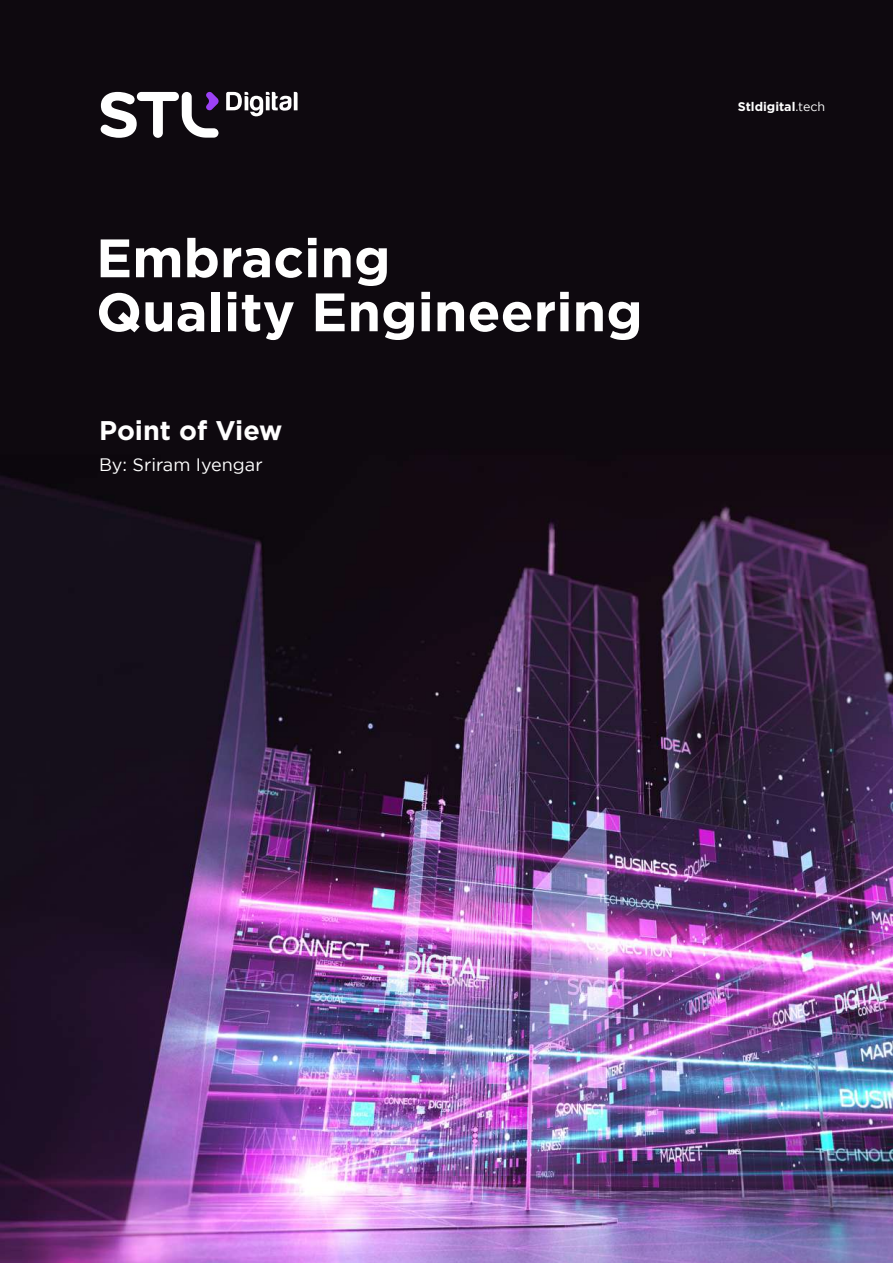
<style>
.page{position:relative;width:893px;height:1263px;background:#fff}
.page>*{position:absolute;margin:0;border:0;box-sizing:border-box;transform-origin:0 0}
.t1{font:700 54px/54px "Gotham";color:#fff}
.t2{font:700 27px "Gotham";color:#fff}
.t3{font:18px "Gotham";color:#fff}
.t4{font:700 12.45px "Gotham";color:#fff}
.s1{font-weight:400}
</style>
<div class="page">
<img style="left:0;top:0;width:893px;height:1263px">
<svg style="left:226px;top:92px;width:72px;height:24px"></svg>
<svg style="left:101px;top:92px;width:118px;height:46px"></svg>
<p class="t1" style="left:96px;top:230px;width:548px">Embracing<br>Quality Engineering</p>
<p class="t2" style="left:99px;top:415px;width:185px">Point of View</p>
<p class="t3" style="left:99px;top:455px;width:165px">By: Sriram Iyengar</p>
<p class="t4" style="left:738px;top:99px;width:89px">Stldigital<span class="s1">.tech</span></p>
</div>
